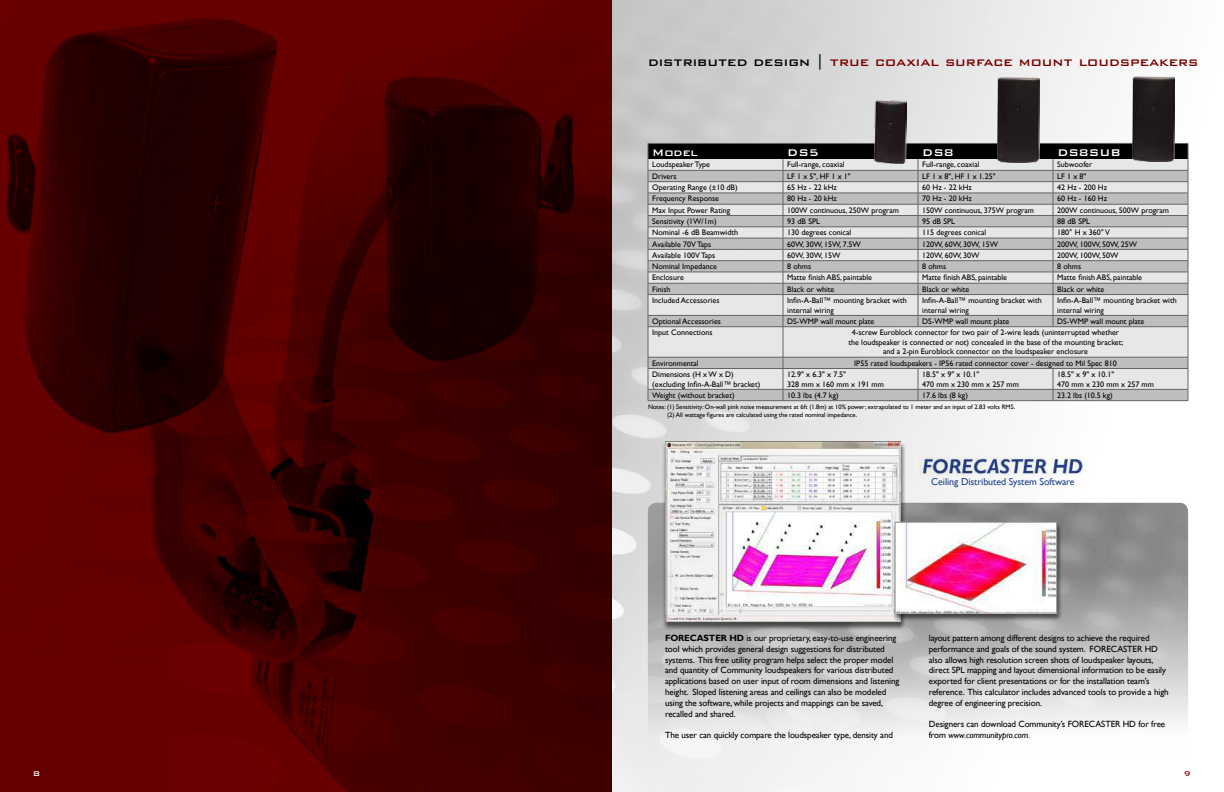
<style>
.page{position:relative;width:1224px;height:792px;background:#fff}
.page>*{position:absolute;margin:0;border:0;box-sizing:border-box;transform-origin:0 0}
.t1{font:500 15.5px "Bank Gothic BT";color:#790000}
.t2{font:500 13px "Bank Gothic BT";color:#fff}
.t3{font:10px "Gill Sans";letter-spacing:-.01em;color:#21428c}
.t4{font:9px/10.8px "Gill Sans";letter-spacing:-.01em;color:#000}
.t5{font:500 9px "Bank Gothic BT";color:#fff}
.t6{font:500 9px "Bank Gothic BT";color:#790000}
.t7{font:8px/9.6px "Gill Sans";color:#000}
.t8{font:6.5px/7.8px "Gill Sans";color:#000}
.s1{color:#000}
.s2{font-weight:700}
.s3{font-style:italic}
</style>
<div class="page">
<img style="left:612px;top:0;width:577px;height:792px">
<div style="left:0;top:0;width:612px;height:792px;background:#650000"></div>
<img style="left:648px;top:503px;width:540px;height:253px">
<svg style="left:649px;top:328px;width:539px;height:72px;background:#d8d9db"></svg>
<hr style="left:648px;top:327px;width:135px;height:1px;background:#636466">
<hr style="left:648px;top:327px;width:1px;height:30px;background:#636466">
<hr style="left:783px;top:327px;width:135px;height:1px;background:#636466">
<hr style="left:783px;top:327px;width:1px;height:30px;background:#636466">
<hr style="left:918px;top:327px;width:135px;height:1px;background:#636466">
<hr style="left:1053px;top:327px;width:135px;height:1px;background:#636466">
<hr style="left:1188px;top:327px;width:1px;height:30px;background:#636466">
<hr style="left:648px;top:357px;width:135px;height:1px;background:#636466">
<hr style="left:783px;top:357px;width:135px;height:1px;background:#636466">
<hr style="left:918px;top:357px;width:135px;height:1px;background:#636466">
<hr style="left:1053px;top:357px;width:135px;height:1px;background:#636466">
<hr style="left:648px;top:368px;width:135px;height:1px;background:#636466">
<hr style="left:783px;top:368px;width:135px;height:1px;background:#636466">
<hr style="left:918px;top:368px;width:135px;height:1px;background:#636466">
<hr style="left:1053px;top:368px;width:135px;height:1px;background:#636466">
<hr style="left:648px;top:389px;width:135px;height:1px;background:#636466">
<svg style="left:648px;top:357px;width:1px;height:43px"></svg>
<hr style="left:783px;top:389px;width:135px;height:1px;background:#636466">
<svg style="left:783px;top:357px;width:1px;height:43px"></svg>
<hr style="left:918px;top:389px;width:135px;height:1px;background:#636466">
<svg style="left:918px;top:369px;width:1px;height:31px"></svg>
<hr style="left:1053px;top:389px;width:135px;height:1px;background:#636466">
<svg style="left:1053px;top:369px;width:1px;height:31px"></svg>
<svg style="left:1188px;top:357px;width:1px;height:44px"></svg>
<hr style="left:648px;top:400px;width:135px;height:1px;background:#636466">
<hr style="left:783px;top:400px;width:135px;height:1px;background:#636466">
<hr style="left:918px;top:400px;width:135px;height:1px;background:#636466">
<hr style="left:1053px;top:400px;width:135px;height:1px;background:#636466">
<svg style="left:648px;top:143px;width:541px;height:184px;background:#babbbd"></svg>
<img style="left:875px;top:100px;width:31px;height:63px">
<img style="left:998px;top:77px;width:42px;height:85px">
<img style="left:1133px;top:76px;width:42px;height:86px">
<img style="left:149px;top:147px;width:463px;height:645px">
<div style="left:662px;top:442px;width:244px;height:188px;background:#000;opacity:.57"></div>
<img style="left:665px;top:441px;width:236px;height:181px">
<div style="left:892px;top:522px;width:170px;height:100px;background:#000;opacity:.57"></div>
<img style="left:897px;top:524px;width:158px;height:87px">
<div style="left:895px;top:522px;width:162px;height:91px;border:1px solid #8f9194"></div>
<img style="left:6px;top:18px;width:295px;height:449px">
<img style="left:341px;top:35px;width:271px;height:355px">
<div style="left:911px;top:452px;width:184px;height:23px;background:#f7f7f7;border-radius:4px"></div>
<img style="left:920px;top:457px;width:164px;height:18px">
<h1 class="t1" style="left:648px;top:53px;width:552px"><span class="s1">distributed design |</span> true coaxial surface mount loudspeakers</h1>
<h2 class="t2" style="left:652px;top:146px;width:47px">M odel</h2>
<h2 class="t2" style="left:787px;top:146px;width:33px">DS 5</h2>
<h2 class="t2" style="left:922px;top:146px;width:33px">DS 8</h2>
<h2 class="t2" style="left:1057px;top:146px;width:43px">DS8SUB</h2>
<p class="t7" style="left:652px;top:160px;width:59px">Loudspeaker Type</p>
<p class="t7" style="left:787px;top:160px;width:59px">Full-range, coaxial</p>
<p class="t7" style="left:922px;top:160px;width:59px">Full-range, coaxial</p>
<p class="t7" style="left:1057px;top:160px;width:37px">Subwoofer</p>
<p class="t7" style="left:652px;top:171px;width:26px">Drivers</p>
<p class="t7" style="left:787px;top:171px;width:65px">LF 1 x 5", HF 1 x 1"</p>
<p class="t7" style="left:922px;top:171px;width:75px">LF 1 x 8", HF 1 x 1.25"</p>
<p class="t7" style="left:1057px;top:171px;width:31px">LF 1 x 8"</p>
<p class="t7" style="left:652px;top:183px;width:87px">Operating Range (±10 dB)</p>
<p class="t7" style="left:787px;top:183px;width:51px">65 Hz - 22 kHz</p>
<p class="t7" style="left:922px;top:183px;width:51px">60 Hz - 22 kHz</p>
<p class="t7" style="left:1057px;top:183px;width:51px">42 Hz - 200 Hz</p>
<p class="t7" style="left:652px;top:194px;width:68px">Frequency Response</p>
<p class="t7" style="left:787px;top:194px;width:51px">80 Hz - 20 kHz</p>
<p class="t7" style="left:922px;top:194px;width:51px">70 Hz - 20 kHz</p>
<p class="t7" style="left:1057px;top:194px;width:51px">60 Hz - 160 Hz</p>
<p class="t7" style="left:652px;top:205px;width:79px">Max Input Power Rating</p>
<p class="t7" style="left:787px;top:205px;width:113px">100W continuous, 250W program</p>
<p class="t7" style="left:922px;top:205px;width:113px">150W continuous, 375W program</p>
<p class="t7" style="left:1057px;top:205px;width:113px">200W continuous, 500W program</p>
<p class="t7" style="left:652px;top:217px;width:66px">Sensitivity (1W/1m)</p>
<p class="t7" style="left:787px;top:217px;width:34px">93 dB SPL</p>
<p class="t7" style="left:922px;top:217px;width:34px">95 dB SPL</p>
<p class="t7" style="left:1057px;top:217px;width:34px">88 dB SPL</p>
<p class="t7" style="left:652px;top:228px;width:87px">Nominal -6 dB Beamwidth</p>
<p class="t7" style="left:787px;top:228px;width:65px">130 degrees conical</p>
<p class="t7" style="left:922px;top:228px;width:65px">115 degrees conical</p>
<p class="t7" style="left:1057px;top:228px;width:54px">180° H x 360° V</p>
<p class="t7" style="left:652px;top:239px;width:61px">Available 70V Taps</p>
<p class="t7" style="left:787px;top:239px;width:75px">60W, 30W, 15W, 7.5W</p>
<p class="t7" style="left:922px;top:239px;width:77px">120W, 60W, 30W, 15W</p>
<p class="t7" style="left:1057px;top:239px;width:81px">200W, 100W, 50W, 25W</p>
<p class="t7" style="left:652px;top:250px;width:65px">Available 100V Taps</p>
<p class="t7" style="left:787px;top:250px;width:55px">60W, 30W, 15W</p>
<p class="t7" style="left:922px;top:250px;width:59px">120W, 60W, 30W</p>
<p class="t7" style="left:1057px;top:250px;width:63px">200W, 100W, 50W</p>
<p class="t7" style="left:652px;top:262px;width:66px">Nominal Impedance</p>
<p class="t7" style="left:787px;top:262px;width:25px">8 ohms</p>
<p class="t7" style="left:922px;top:262px;width:25px">8 ohms</p>
<p class="t7" style="left:1057px;top:262px;width:25px">8 ohms</p>
<p class="t7" style="left:652px;top:273px;width:33px">Enclosure</p>
<p class="t7" style="left:787px;top:273px;width:86px">Matte finish ABS, paintable</p>
<p class="t7" style="left:922px;top:273px;width:86px">Matte finish ABS, paintable</p>
<p class="t7" style="left:1057px;top:273px;width:86px">Matte finish ABS, paintable</p>
<p class="t7" style="left:652px;top:284px;width:20px">Finish</p>
<p class="t7" style="left:787px;top:284px;width:49px">Black or white</p>
<p class="t7" style="left:922px;top:284px;width:49px">Black or white</p>
<p class="t7" style="left:1057px;top:284px;width:49px">Black or white</p>
<p class="t7" style="left:652px;top:296px;width:69px">Included Accessories</p>
<p class="t7" style="left:787px;top:296px;width:121px">Infin-A-Ball™ mounting bracket with internal wiring</p>
<p class="t7" style="left:922px;top:296px;width:121px">Infin-A-Ball™ mounting bracket with internal wiring</p>
<p class="t7" style="left:1057px;top:296px;width:121px">Infin-A-Ball™ mounting bracket with internal wiring</p>
<p class="t7" style="left:652px;top:316px;width:70px">Optional Accessories</p>
<p class="t7" style="left:787px;top:316px;width:89px">DS-WMP wall mount plate</p>
<p class="t7" style="left:922px;top:316px;width:89px">DS-WMP wall mount plate</p>
<p class="t7" style="left:1057px;top:316px;width:89px">DS-WMP wall mount plate</p>
<p class="t7" style="left:652px;top:328px;width:62px">Input Connections</p>
<p class="t7" style="left:849px;top:328px;width:276px;text-align:center">4-screw Euroblock connector for two pair of 2-wire leads (uninterrupted whether the loudspeaker is connected or not) concealed in the base of the mounting bracket; and a 2-pin Euroblock connector on the loudspeaker enclosure</p>
<p class="t7" style="left:652px;top:358px;width:48px">Environmental</p>
<p class="t7" style="left:854px;top:358px;width:264px">IP55 rated loudspeakers - IP56 rated connector cover - designed to Mil Spec 810</p>
<p class="t7" style="left:652px;top:370px;width:110px">Dimensions (H x W x D) (excluding Infin-A-Ball™ bracket)</p>
<p class="t7" style="left:787px;top:370px;width:98px">12.9" x 6.3" x 7.5"<br>328 mm x 160 mm x 191 mm</p>
<p class="t7" style="left:922px;top:370px;width:98px">18.5" x 9" x 10.1"<br>470 mm x 230 mm x 257 mm</p>
<p class="t7" style="left:1057px;top:370px;width:98px">18.5" x 9" x 10.1"<br>470 mm x 230 mm x 257 mm</p>
<p class="t7" style="left:652px;top:390px;width:84px">Weight (without bracket)</p>
<p class="t7" style="left:787px;top:390px;width:53px">10.3 lbs (4.7 kg)</p>
<p class="t7" style="left:922px;top:390px;width:47px">17.6 lbs (8 kg)</p>
<p class="t7" style="left:1057px;top:390px;width:57px">23.2 lbs (10.5 kg)</p>
<p class="t8" style="left:667px;top:404px;width:350px;text-indent:-19px">Notes: (1) Sensitivity: On-wall pink noise measurement at 6ft (1.8m) at 10% power; extrapolated to 1 meter and an input of 2.83 volts RMS. (2) All wattage figures are calculated using the rated nominal impedance.</p>
<p class="t3" style="left:931px;top:476px;width:145px">Ceiling Distributed System Software</p>
<p class="t4" style="left:665px;top:633px;width:236px"><span class="s2">FORECASTER HD</span> is our proprietary, easy-to-use engineering tool which provides general design suggestions for distributed systems. This free utility program helps select the proper model and quantity of Community loudspeakers for various distributed applications based on user input of room dimensions and listening height. Sloped listening areas and ceilings can also be modeled using the software, while projects and mappings can be saved, recalled and shared.</p>
<p class="t4" style="left:665px;top:730px;width:229px">The user can quickly compare the loudspeaker type, density and</p>
<p class="t4" style="left:929px;top:633px;width:241px">layout pattern among different designs to achieve the required performance and goals of the sound system. FORECASTER HD also allows high resolution screen shots of loudspeaker layouts, direct SPL mapping and layout dimensional information to be easily exported for client presentations or for the installation team’s reference. This calculator includes advanced tools to provide a high degree of engineering precision.</p>
<p class="t4" style="left:929px;top:719px;width:238px">Designers can download Community’s FORECASTER HD for free from <span class="s3">www.communitypro.com.</span></p>
<p class="t5" style="left:33px;top:769px;width:8px">8</p>
<p class="t6" style="left:1184px;top:769px;width:8px">9</p>
</div>
